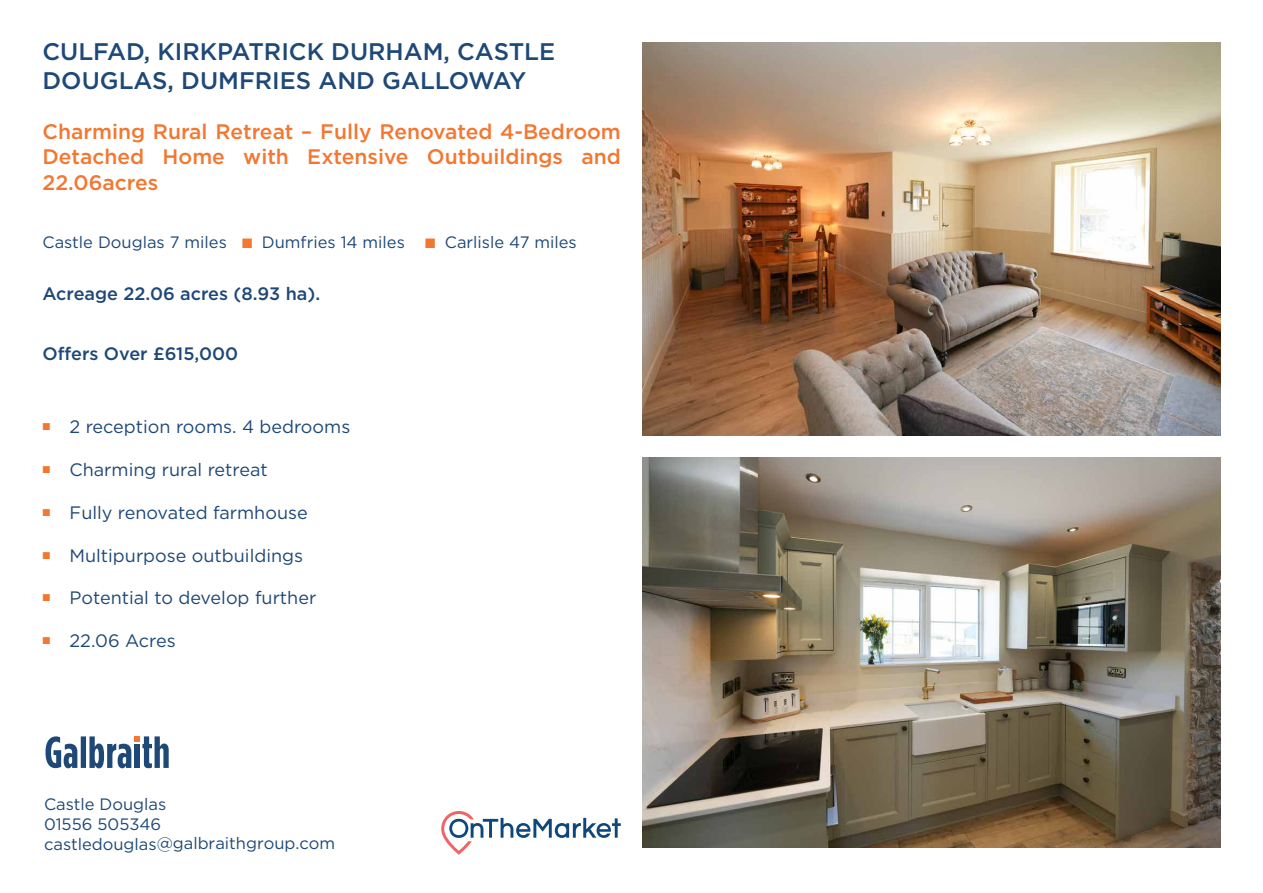
<style>
.page{position:relative;width:1263px;height:893px;background:#fff}
.page>*{position:absolute;margin:0;border:0;box-sizing:border-box;transform-origin:0 0}
.t1{font:500 24px/28.8px "Gotham HTF";color:#1e4877}
.t2{font:500 21px/25.2px "Gotham HTF";color:#f37731;text-align:justify}
.t3{font:18px "Gotham HTF";color:#1e4877}
.t4{font:500 18px "Gotham HTF";color:#1e4877}
.t5{font:16.5px "Gotham HTF";color:#1e4877}
.s1{font-family:"Proxima Nova";color:#f37731}
</style>
<div class="page">
<svg style="left:46px;top:736px;width:123px;height:32px"></svg>
<div style="left:135px;top:744px;width:5px;height:24px;background:#1e4877"></div>
<img style="left:642px;top:42px;width:578px;height:394px">
<img style="left:642px;top:457px;width:578px;height:391px">
<svg style="left:441px;top:811px;width:180px;height:44px"></svg>
<p class="t1" style="left:43px;top:37px;width:514px">CULFAD, KIRKPATRICK DURHAM, CASTLE<br>DOUGLAS, DUMFRIES AND GALLOWAY</p>
<p class="t2" style="left:43px;top:119px;width:580px">Charming Rural Retreat – Fully Renovated 4-Bedroom Detached Home with Extensive Outbuildings and 22.06acres</p>
<p class="t5" style="left:43px;top:233px;width:536px">Castle Douglas 7 miles <span class="s1">■</span> Dumfries 14 miles <span class="s1">■</span> Carlisle 47 miles</p>
<p class="t4" style="left:43px;top:283px;width:279px">Acreage 22.06 acres (8.93 ha).</p>
<p class="t4" style="left:43px;top:343px;width:197px">Offers Over £615,000</p>
<p class="t3" style="left:43px;top:417px;width:309px"><sup>■</sup> 2 reception rooms. 4 bedrooms</p>
<p class="t3" style="left:43px;top:459px;width:227px"><sup>■</sup> Charming rural retreat</p>
<p class="t3" style="left:43px;top:502px;width:267px"><sup>■</sup> Fully renovated farmhouse</p>
<p class="t3" style="left:43px;top:545px;width:262px"><sup>■</sup> Multipurpose outbuildings</p>
<p class="t3" style="left:43px;top:588px;width:275px"><sup>■</sup> Potential to develop further</p>
<p class="t3" style="left:43px;top:631px;width:135px"><sup>■</sup> 22.06 Acres</p>
<p class="t5" style="left:44px;top:795px;width:124px">Castle Douglas</p>
<p class="t5" style="left:44px;top:815px;width:119px">01556 505346</p>
<p class="t5" style="left:44px;top:834px;width:293px">castledouglas@galbraithgroup.com</p>
</div>
